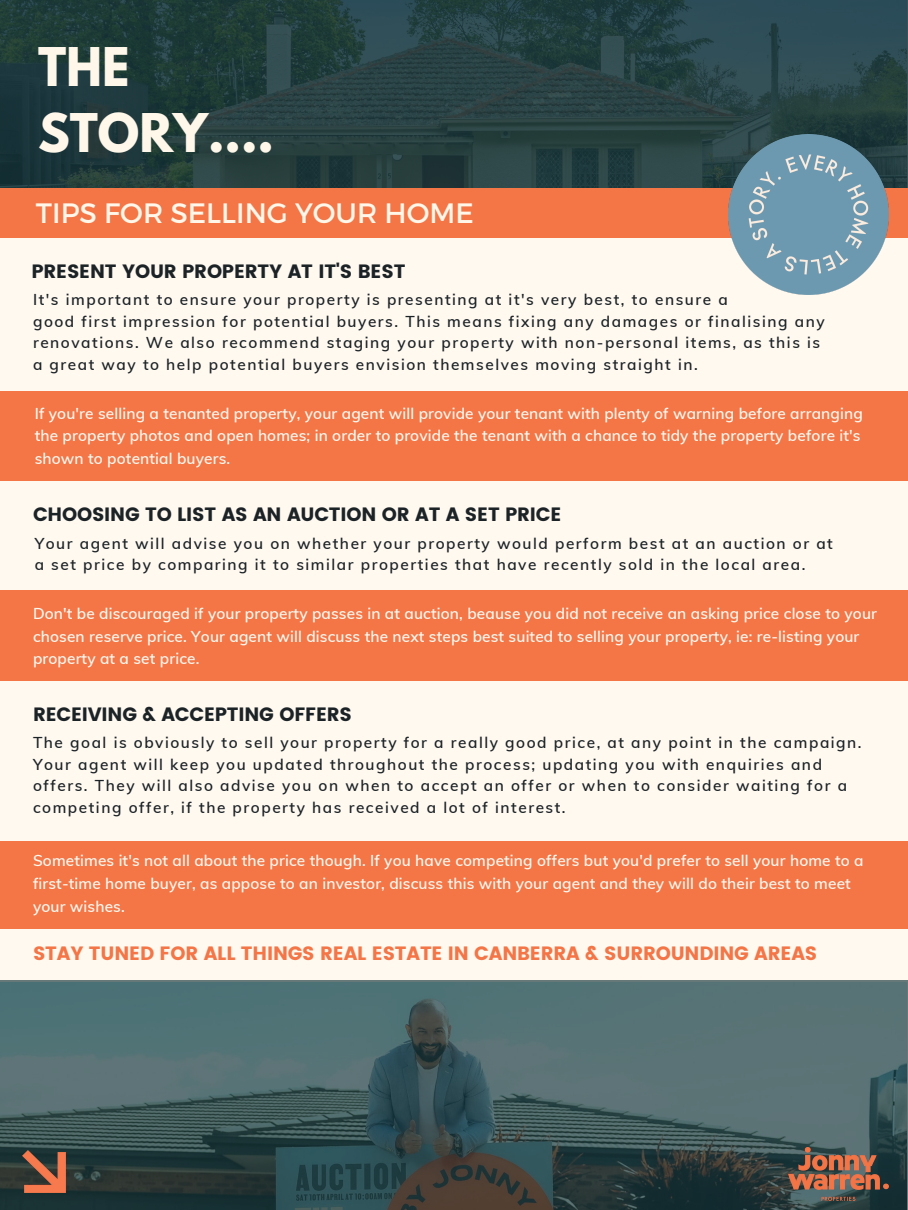
<style>
.page{position:relative;width:908px;height:1210px;background:#fff}
.page>*{position:absolute;margin:0;border:0;box-sizing:border-box;transform-origin:0 0}
.t1{font:700 47.25px/65.9px "League Spartan";color:#fff7e9}
.t2{font:28px "Montserrat";color:#fff7e9}
.t3{font:19.25px "Poppins";letter-spacing:-.01em;color:#1c2327}
.t4{font:19.25px "Poppins";letter-spacing:-.01em;color:#f47546}
.t5{font:600 15.4px/21.5px "Muli";letter-spacing:.1em;color:#1c2327}
.t6{font:600 15.4px/22.8px "Muli";letter-spacing:.01em;color:#fff9f0}
</style>
<div class="page">
<div style="left:0;top:0;width:907px;height:1210px;background:#fff9f0"></div>
<div style="left:0;top:841px;width:907px;height:87px;background:#f47546"></div>
<div style="left:0;top:391px;width:907px;height:89px;background:#f47546"></div>
<div style="left:0;top:590px;width:907px;height:91px;background:#f47546"></div>
<svg style="left:0;top:0;width:907px;height:188px;background:#254041"></svg>
<svg style="left:0;top:980px;width:907px;height:230px;background:#455e60"></svg>
<img style="left:788px;top:1147px;width:100px;height:53px">
<img style="left:23px;top:1150px;width:42px;height:42px">
<div style="left:0;top:188px;width:907px;height:50px;background:#f47546"></div>
<img style="left:728px;top:135px;width:160px;height:159px">
<h1 class="t1" style="left:38px;top:40px;width:237px">THE<br>STORY....</h1>
<h2 class="t2" style="left:36px;top:195px;width:439px">TIPS FOR SELLING YOUR HOME</h2>
<p class="t3" style="left:31px;top:260px;width:375px">PRESENT YOUR PROPERTY AT IT'S BEST</p>
<p class="t5" style="left:33px;top:288px;width:792px">It's important to ensure your property is presenting at it's very best, to ensure a<br>good first impression for potential buyers. This means fixing any damages or finalising any renovations. We also recommend staging your property with non-personal items, as this is a great way to help potential buyers envision themselves moving straight in.</p>
<p class="t6" style="left:35px;top:401px;width:829px">If you're selling a tenanted property, your agent will provide your tenant with plenty of warning before arranging the property photos and open homes; in order to provide the tenant with a chance to tidy the property before it's shown to potential buyers.</p>
<p class="t3" style="left:33px;top:503px;width:529px">CHOOSING TO LIST AS AN AUCTION OR AT A SET PRICE</p>
<p class="t5" style="left:35px;top:532px;width:799px">Your agent will advise you on whether your property would perform best at an auction or at a set price by comparing it to similar properties that have recently sold in the local area.</p>
<p class="t6" style="left:33px;top:601px;width:845px">Don't be discouraged if your property passes in at auction, beause you did not receive an asking price close to your chosen reserve price. Your agent will discuss the next steps best suited to selling your property, ie: re-listing your property at a set price.</p>
<p class="t3" style="left:33px;top:703px;width:320px">RECEIVING &amp; ACCEPTING OFFERS</p>
<p class="t5" style="left:33px;top:731px;width:829px">The goal is obviously to sell your property for a really good price, at any point in the campaign.<br>Your agent will keep you updated throughout the process; updating you with enquiries and offers. They will also advise you on when to accept an offer or when to consider waiting for a competing offer, if the property has received a lot of interest.</p>
<p class="t6" style="left:33px;top:849px;width:831px">Sometimes it's not all about the price though. If you have competing offers but you'd prefer to sell your home to a first-time home buyer, as appose to an investor, discuss this with your agent and they will do their best to meet your wishes.</p>
<p class="t4" style="left:33px;top:941px;width:785px">STAY TUNED FOR ALL THINGS REAL ESTATE IN CANBERRA &amp; SURROUNDING AREAS</p>
</div>
